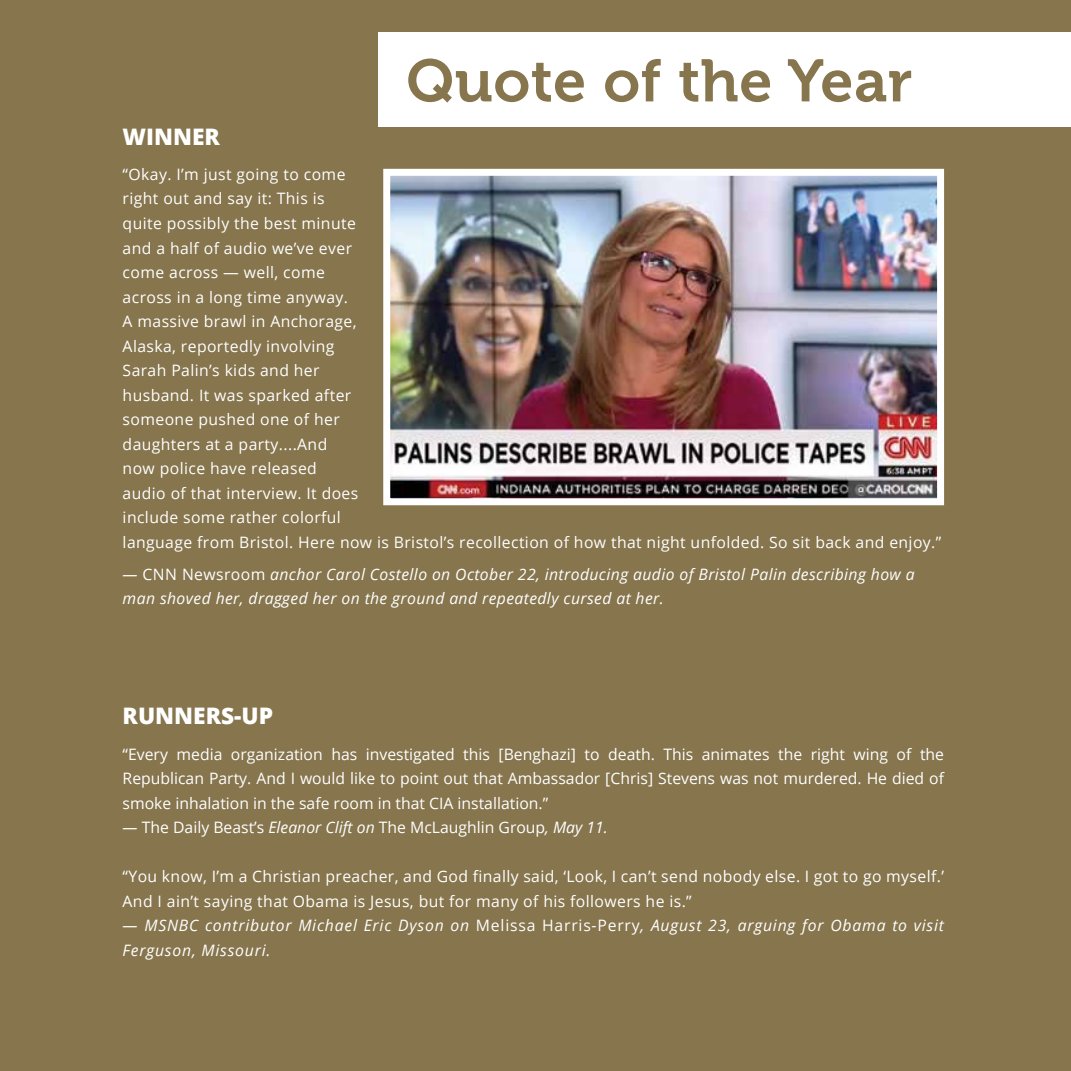
<style>
.page{position:relative;width:1071px;height:1071px;background:#86754d}
.page>*{position:absolute;margin:0;border:0;box-sizing:border-box;transform-origin:0 0}
.t1{font:59.5px "Museo 700";letter-spacing:.01em;color:#86754d}
.t2{font:800 22.75px "Open Sans";color:#fff}
.t3{font:15.75px/24.5px "Open Sans";letter-spacing:.025em;color:#fff}
.t4{font:italic 15.75px/24.5px "Open Sans";letter-spacing:.025em;color:#fff}
.t5{font:italic 15.75px/24.5px "Open Sans";letter-spacing:.05em;color:#fff}
.t6{font:15.75px "Open Sans";color:#fff}
.s1{font-style:normal}
.s2{font-style:italic}
</style>
<div class="page">
<img style="left:391px;top:177px;width:545px;height:320px">
<div style="left:383px;top:169px;width:561px;height:336px;border:7px solid #fff"></div>
<div style="left:379px;top:33px;width:692px;height:94px;background:#fff"></div>
<h2 class="t2" style="left:123px;top:119px;width:99px">WINNER</h2>
<h1 class="t1" style="left:406px;top:48px;width:507px">Quote of the Year</h1>
<p class="t3" style="left:123px;top:162px;width:820px">“Okay. I’m just going to come<br>right out and say it: This is<br>quite possibly the best minute<br>and a half of audio we’ve ever<br>come across — well, come<br>across in a long time anyway.<br>A massive brawl in Anchorage,<br>Alaska, reportedly involving<br>Sarah Palin’s kids and her<br>husband. It was sparked after<br>someone pushed one of her<br>daughters at a party....And<br>now police have released<br>audio of that interview. It does<br>include some rather colorful<br>language from Bristol. Here now is Bristol’s recollection of how that night unfolded. So sit back and enjoy.”</p>
<p class="t4" style="left:123px;top:562px;width:794px">— <span class="s1">CNN Newsroom</span> anchor Carol Costello on October 22, introducing audio of Bristol Palin describing how a man shoved her, dragged her on the ground and repeatedly cursed at her.</p>
<h2 class="t2" style="left:123px;top:699px;width:152px">RUNNERS-UP</h2>
<p class="t3" style="left:123px;top:741px;width:823px;text-align:justify">“Every media organization has investigated this [Benghazi] to death. This animates the right wing of the Republican Party. And I would like to point out that Ambassador [Chris] Stevens was not murdered. He died of smoke inhalation in the safe room in that CIA installation.”</p>
<p class="t6" style="left:123px;top:817px;width:487px"><span class="s2">—</span> The Daily Beast’s <span class="s2">Eleanor Clift on</span> The McLaughlin Group<span class="s2">, May 11.</span></p>
<p class="t3" style="left:123px;top:864px;width:823px">“You know, I’m a Christian preacher, and God finally said, ‘Look, I can’t send nobody else. I got to go myself.’<br>And I ain’t saying that Obama is Jesus, but for many of his followers he is.”</p>
<p class="t5" style="left:123px;top:913px;width:823px">— MSNBC contributor Michael Eric Dyson on <span class="s1">Melissa Harris-Perry</span>, August 23, arguing for Obama to visit<br>Ferguson, Missouri.</p>
</div>
